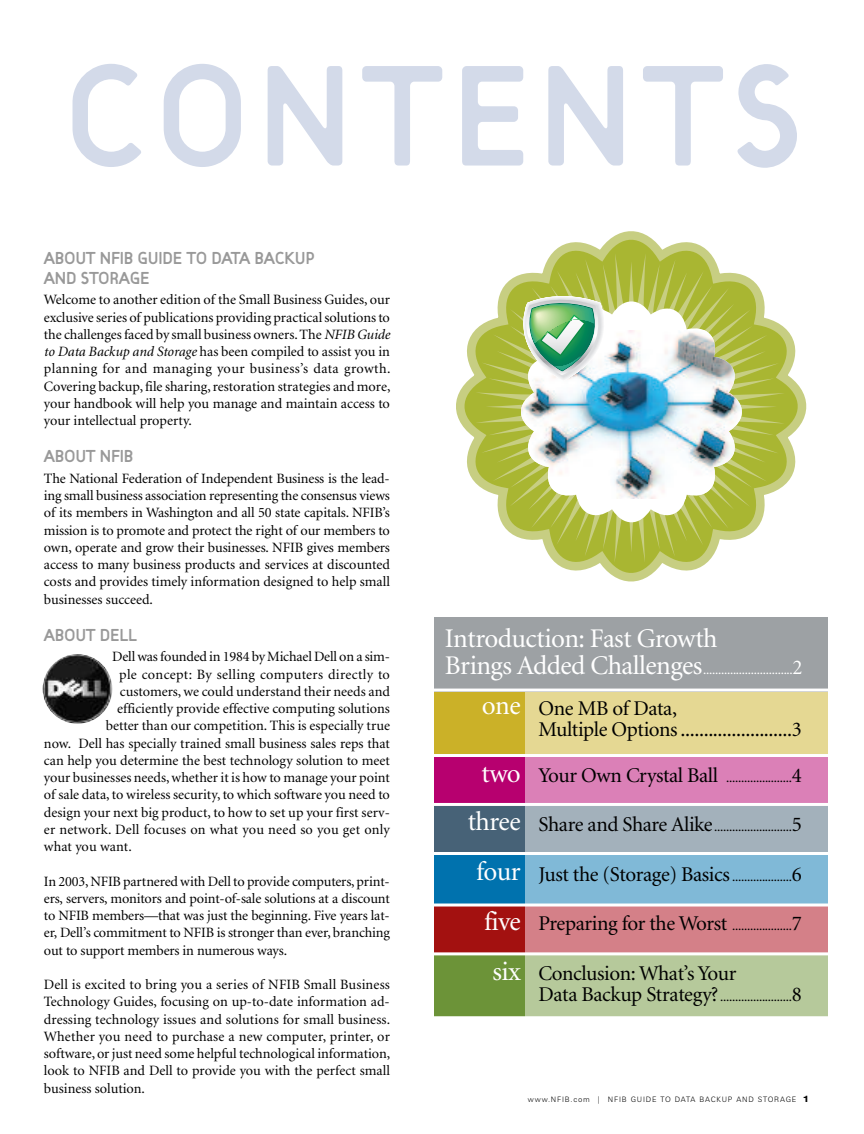
<style>
.page{position:relative;width:864px;height:1134px;background:#fff}
.page>*{position:absolute;margin:0;border:0;box-sizing:border-box;transform-origin:0 0}
.t1{font:148.5px "Target";letter-spacing:.06em;color:#d3dae9}
.t2{font:27px "Minion";letter-spacing:-.02em;color:#fff}
.t3{font:21px/21px "Minion";letter-spacing:-.02em;color:#000}
.t4{font:18px/20.1px "Target";letter-spacing:-.015em;color:#999}
.t5{font:14.25px/17.2px "Minion";color:#000;text-align:justify}
.t6{font:14.25px "Minion";letter-spacing:.025em;color:#000}
.t7{font:13.5px "Minion";color:#000}
.t8{font:13.5px "Minion";color:#fff}
.t9{font:300 7.5px "Zurich BT";letter-spacing:.11em;color:#000}
.s1{font-style:italic}
.s2{font-size:27px}
.s3{font-size:21px}
.s4{font-size:27px;color:#fff}
.s5{font-size:13.5px}
.s6{font-family:"Helvetica Neue";font-weight:700;font-stretch:expanded;font-size:9px}
</style>
<div class="page">
<div style="left:506px;top:955px;width:322px;height:63px;background:#b6c99b"></div>
<div style="left:434px;top:955px;width:91px;height:63px;background:#6c9338"></div>
<div style="left:506px;top:905px;width:322px;height:49px;background:#d48088"></div>
<div style="left:434px;top:905px;width:91px;height:49px;background:#a31110"></div>
<div style="left:506px;top:854px;width:322px;height:50px;background:#80b9d7"></div>
<div style="left:434px;top:854px;width:91px;height:50px;background:#0072ae"></div>
<div style="left:506px;top:805px;width:322px;height:50px;background:#a3b1bb"></div>
<div style="left:434px;top:805px;width:91px;height:50px;background:#476277"></div>
<div style="left:506px;top:692px;width:322px;height:63px;background:#e5d893"></div>
<div style="left:434px;top:692px;width:91px;height:63px;background:#cbb128"></div>
<svg style="left:456px;top:231px;width:350px;height:351px"></svg>
<svg style="left:475px;top:253px;width:310px;height:310px;fill:#a9b633"></svg>
<svg style="left:517px;top:297px;width:229px;height:230px"></svg>
<img style="left:521px;top:331px;width:221px;height:167px">
<svg style="left:517px;top:295px;width:88px;height:86px"></svg>
<div style="left:506px;top:757px;width:322px;height:49px;background:#db80b7"></div>
<div style="left:434px;top:757px;width:91px;height:49px;background:#b7006f"></div>
<hr style="left:426px;top:754px;width:414px;height:3px;background:#fff">
<hr style="left:427px;top:803px;width:406px;height:3px;background:#fff">
<hr style="left:424px;top:852px;width:415px;height:3px;background:#fff">
<hr style="left:418px;top:904px;width:415px;height:3px;background:#fff">
<hr style="left:424px;top:952px;width:415px;height:3px;background:#fff">
<hr style="left:425px;top:1016px;width:415px;height:3px;background:#fff">
<div style="left:434px;top:617px;width:394px;height:74px;background:#9da1a4"></div>
<hr style="left:427px;top:689px;width:415px;height:3px;background:#fff">
<img style="left:43px;top:654px;width:69px;height:70px;border-radius:50%">
<h1 class="t1" style="left:63px;top:27px;width:739px">CONTENTS</h1>
<p class="t4" style="left:44px;top:247px;width:272px">ABOUT NFIB GUIDE TO DATA BACKUP<br>AND STORAGE</p>
<p class="t5" style="left:44px;top:292px;width:348px">Welcome to another edition of the Small Business Guides, our exclusive series of publications providing practical solutions to the challenges faced by small business owners.The <span class="s1">NFIB Guide to Data Backup and Storage</span> has been compiled to assist you in planning for and managing your business’s data growth.<br>Covering backup,file sharing,restoration strategies and more, your handbook will help you manage and maintain access to your intellectual property.</p>
<p class="t4" style="left:44px;top:446px;width:91px">ABOUT NFIB</p>
<p class="t5" style="left:44px;top:471px;width:348px">The National Federation of Independent Business is the lead&shy;ing small business association representing the consensus views of its members in Washington and all 50 state capitals. NFIB’s mission is to promote and protect the right of our members to own, operate and grow their businesses. NFIB gives members access to many business products and services at discounted costs and provides timely information designed to help small businesses succeed.</p>
<p class="t4" style="left:44px;top:625px;width:94px">ABOUT DELL</p>
<p class="t5" style="left:112px;top:649px;width:279px">Dell was founded in 1984 by Michael Dell on a sim-</p>
<p class="t6" style="left:119px;top:669px;width:272px">ple concept: By selling computers directly to</p>
<p class="t5" style="left:120px;top:684px;width:272px">customers,we could understand their needs and</p>
<p class="t5" style="left:117px;top:701px;width:274px">efficiently provide effective computing solutions</p>
<p class="t5" style="left:106px;top:718px;width:286px">better than our competition. This is especially true</p>
<p class="t5" style="left:44px;top:736px;width:348px">now. Dell has specially trained small business sales reps that</p>
<p class="t5" style="left:44px;top:753px;width:348px">can help you determine the best technology solution to meet</p>
<p class="t5" style="left:44px;top:770px;width:348px">your businesses needs,whether it is how to manage your point</p>
<p class="t5" style="left:44px;top:787px;width:348px">of sale data, to wireless security, to which software you need to</p>
<p class="t5" style="left:44px;top:805px;width:348px">design your next big product, to how to set up your first serv-</p>
<p class="t5" style="left:44px;top:822px;width:348px">er network. Dell focuses on what you need so you get only</p>
<p class="t5" style="left:44px;top:839px;width:89px">what you want.</p>
<p class="t5" style="left:44px;top:874px;width:348px">In 2003,NFIB partnered with Dell to provide computers,print&shy;ers, servers, monitors and point-of-sale solutions at a discount to NFIB members—that was just the beginning. Five years lat&shy;er, Dell’s commitment to NFIB is stronger than ever, branching out to support members in numerous ways.</p>
<p class="t5" style="left:44px;top:977px;width:348px">Dell is excited to bring you a series of NFIB Small Business Technology Guides, focusing on up-to-date information ad&shy;dressing technology issues and solutions for small business.<br>Whether you need to purchase a new computer, printer, or software, or just need some helpful technological information, look to NFIB and Dell to provide you with the perfect small business solution.</p>
<h2 class="t2" style="left:445px;top:628px;width:274px">Introduction: Fast Growth</h2>
<p class="t8" style="left:445px;top:665px;width:359px"><span class="s2">Brings Added Challenges</span>..............................<span class="s3">2</span></p>
<h2 class="t2" style="left:482px;top:695px;width:40px">one</h2>
<h3 class="t3" style="left:539px;top:700px;width:265px">One MB of Data,<br>Multiple Options........................3</h3>
<p class="t7" style="left:482px;top:773px;width:322px"><span class="s4">two</span> <span class="s3">Your Own Crystal Ball</span> ......................<span class="s3">4</span></p>
<h2 class="t2" style="left:468px;top:811px;width:54px">three</h2>
<p class="t7" style="left:539px;top:822px;width:265px"><span class="s3">Share and Share Alike</span>..........................<span class="s3">5</span></p>
<h3 class="t3" style="left:539px;top:865px;width:265px">Just the (Storage) Basics <span class="s5">....................</span>6</h3>
<h3 class="t3" style="left:539px;top:915px;width:265px">Preparing for the Worst <span class="s5">....................</span>7</h3>
<h3 class="t3" style="left:539px;top:965px;width:199px">Conclusion: What’s Your</h3>
<p class="t7" style="left:539px;top:992px;width:265px"><span class="s3">Data Backup Strategy?</span>........................<span class="s3">8</span></p>
<h2 class="t2" style="left:476px;top:860px;width:46px">four</h2>
<h2 class="t2" style="left:484px;top:911px;width:38px">five</h2>
<h2 class="t2" style="left:492px;top:961px;width:30px">six</h2>
<p class="t9" style="left:528px;top:1096px;width:282px">www.NFIB.com | NFIB GUIDE TO DATA BACKUP AND STORAGE <span class="s6">1</span></p>
</div>
